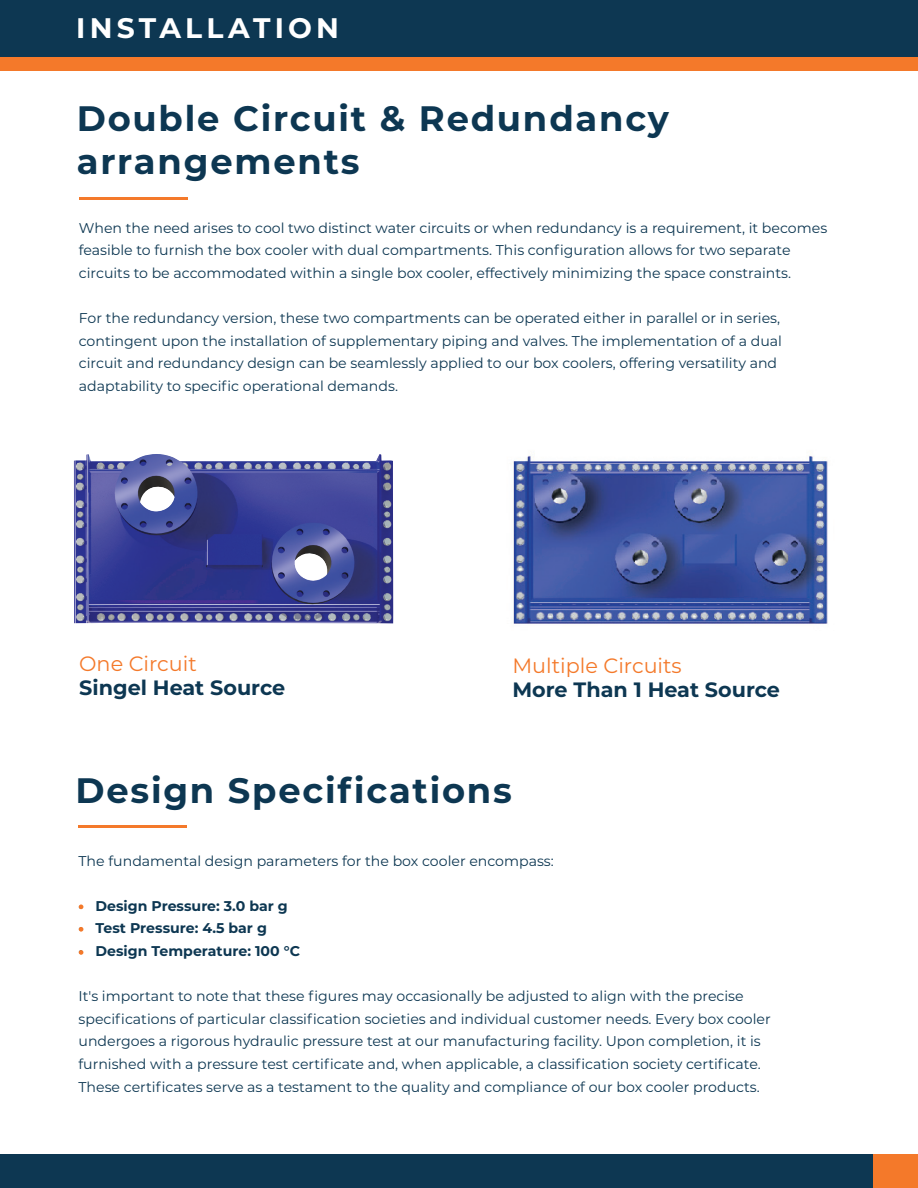
<style>
.page{position:relative;width:918px;height:1188px;background:#fff}
.page>*{position:absolute;margin:0;border:0;box-sizing:border-box;transform-origin:0 0}
.t1{font:700 35.25px/42.5px "Montserrat";letter-spacing:.05em;color:#0d3752}
.t2{font:700 28.2px "Montserrat";letter-spacing:.15em;color:#fff}
.t3{font:700 20.7px "Montserrat";color:#0d3752}
.t4{font:20.7px "Montserrat";color:#f4792a}
.t5{font:14.1px/22.6px "Montserrat";color:#0d3752}
.t6{font:700 14.1px "Montserrat";color:#0d3752}
</style>
<div class="page">
<div style="left:0;top:7px;width:918px;height:63px;background:#f4792a"></div>
<div style="left:0;top:0;width:918px;height:57px;background:#0d3752"></div>
<div style="left:0;top:1155px;width:874px;height:33px;background:#0d3752"></div>
<div style="left:874px;top:1155px;width:44px;height:33px;background:#f4792a"></div>
<hr style="left:79px;top:197px;width:109px;height:3px;background:#f4792a">
<hr style="left:79px;top:826px;width:108px;height:2px;background:#f4792a">
<img style="left:513px;top:455px;width:315px;height:169px">
<img style="left:74px;top:454px;width:319px;height:169px">
<svg style="left:79px;top:905px;width:4px;height:4px"></svg>
<svg style="left:79px;top:927px;width:4px;height:5px"></svg>
<svg style="left:79px;top:950px;width:4px;height:5px"></svg>
<h2 class="t2" style="left:76px;top:7px;width:264px">INSTALLATION</h2>
<h1 class="t1" style="left:77px;top:96px;width:594px">Double Circuit &amp; Redundancy arrangements</h1>
<p class="t5" style="left:79px;top:216px;width:750px">When the need arises to cool two distinct water circuits or when redundancy is a requirement, it becomes feasible to furnish the box cooler with dual compartments. This configuration allows for two separate circuits to be accommodated within a single box cooler, effectively minimizing the space constraints.</p>
<p class="t5" style="left:79px;top:306px;width:705px">For the redundancy version, these two compartments can be operated either in parallel or in series, contingent upon the installation of supplementary piping and valves. The implementation of a dual circuit and redundancy design can be seamlessly applied to our box coolers, offering versatility and adaptability to specific operational demands.</p>
<h3 class="t4" style="left:79px;top:650px;width:119px">One Circuit</h3>
<h3 class="t3" style="left:79px;top:673px;width:208px">Singel Heat Source</h3>
<h3 class="t4" style="left:512px;top:651px;width:171px">Multiple Circuits</h3>
<h3 class="t3" style="left:512px;top:674px;width:269px">More Than 1 Heat Source</h3>
<h1 class="t1" style="left:76px;top:767px;width:438px">Design Specifications</h1>
<p class="t5" style="left:79px;top:849px;width:477px">The fundamental design parameters for the box cooler encompass:</p>
<p class="t6" style="left:79px;top:896px;width:211px">• Design Pressure: 3.0 bar g</p>
<p class="t6" style="left:79px;top:918px;width:190px">• Test Pressure: 4.5 bar g</p>
<p class="t6" style="left:79px;top:941px;width:223px">• Design Temperature: 100 °C</p>
<p class="t5" style="left:79px;top:984px;width:694px">It's important to note that these figures may occasionally be adjusted to align with the precise specifications of particular classification societies and individual customer needs. Every box cooler undergoes a rigorous hydraulic pressure test at our manufacturing facility. Upon completion, it is furnished with a pressure test certificate and, when applicable, a classification society certificate.<br>These certificates serve as a testament to the quality and compliance of our box cooler products.</p>
</div>
